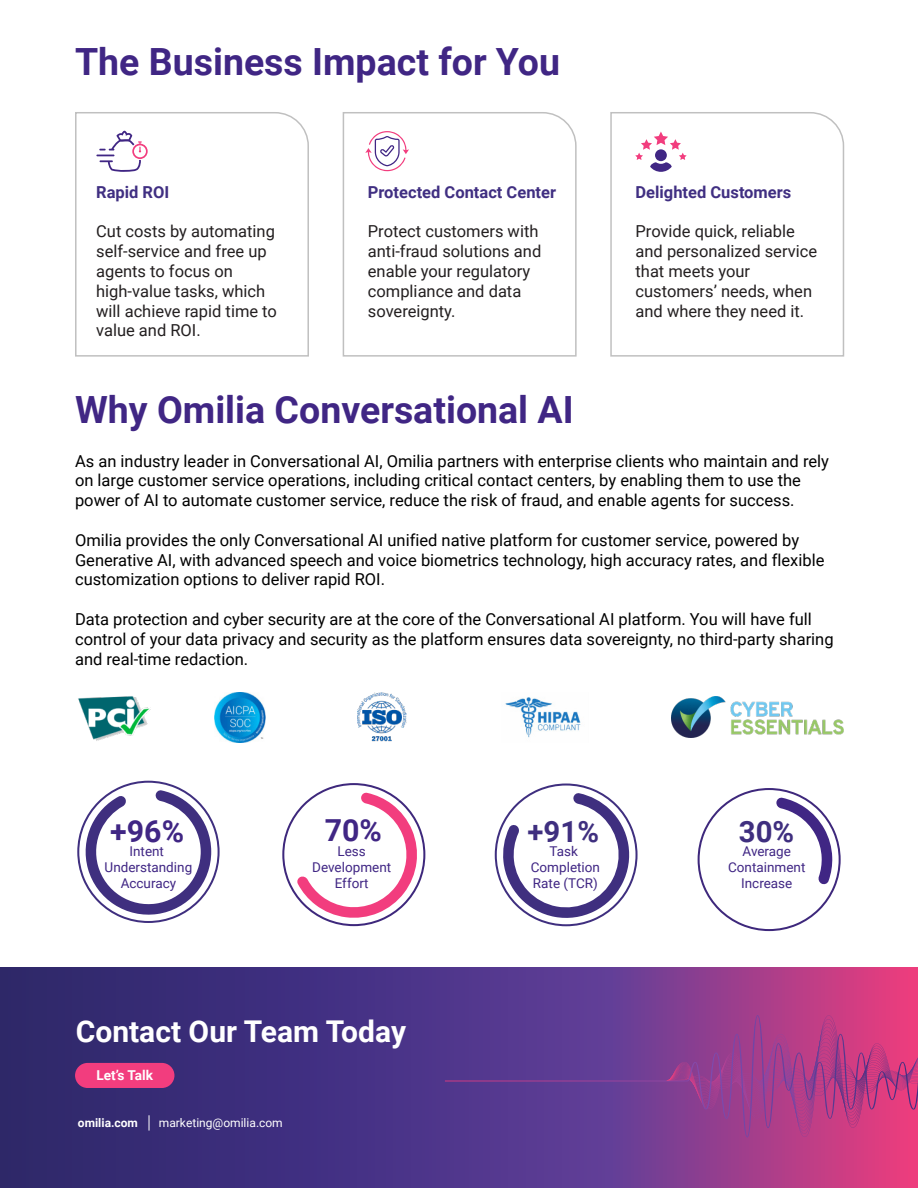
<style>
.page{position:relative;width:918px;height:1188px;background:#fff}
.page>*{position:absolute;margin:0;border:0;box-sizing:border-box;transform-origin:0 0}
.t1{font:700 37.5px "Roboto";color:#402684}
.t2{font:700 30.3px "Roboto";color:#402684}
.t3{font:700 30px "Roboto";color:#fff}
.t4{font:700 29.4px "Roboto";color:#3f2f7f}
.t5{font:16.5px/19.8px "Roboto";color:#000}
.t6{font:16.5px/19.8px "Roboto";color:#231f20}
.t7{font:700 16.5px "Roboto";color:#402f82}
.t8{font:700 13.65px "Roboto";color:#fff}
.t9{font:13.5px/15.8px "Roboto";color:#402684;text-align:center}
.t10{font:12px "Roboto";color:#fff}
.t11{font:700 12px "Roboto";color:#fff}
</style>
<div class="page">
<svg style="left:0;top:967px;width:918px;height:221px;background:#563280"></svg>
<svg style="left:75px;top:112px;width:234px;height:245px"></svg>
<svg style="left:342px;top:112px;width:235px;height:245px"></svg>
<svg style="left:610px;top:112px;width:235px;height:245px"></svg>
<svg style="left:698px;top:788px;width:143px;height:143px"></svg>
<svg style="left:77px;top:780px;width:143px;height:143px"></svg>
<svg style="left:494px;top:783px;width:144px;height:144px"></svg>
<svg style="left:282px;top:783px;width:144px;height:144px"></svg>
<img style="left:505px;top:697px;width:76px;height:41px">
<img style="left:215px;top:692px;width:50px;height:50px">
<img style="left:672px;top:696px;width:171px;height:42px">
<img style="left:78px;top:696px;width:73px;height:45px">
<img style="left:358px;top:692px;width:49px;height:50px">
<div style="left:75px;top:1063px;width:99px;height:25px;background:#f23d7e;border-radius:13px"></div>
<svg style="left:445px;top:1015px;width:473px;height:122px;background:#883c8d"></svg>
<svg style="left:365px;top:131px;width:44px;height:40px"></svg>
<svg style="left:635px;top:132px;width:52px;height:40px"></svg>
<svg style="left:96px;top:131px;width:52px;height:41px"></svg>
<svg style="left:149px;top:1115px;width:1px;height:16px"></svg>
<h1 class="t1" style="left:75px;top:36px;width:487px">The Business Impact for You</h1>
<p class="t7" style="left:96px;top:180px;width:75px">Rapid ROI</p>
<p class="t6" style="left:96px;top:221px;width:182px">Cut costs by automating self-service and free up agents to focus on high-value tasks, which will achieve rapid time to value and ROI.</p>
<p class="t7" style="left:368px;top:180px;width:190px">Protected Contact Center</p>
<p class="t6" style="left:368px;top:221px;width:175px">Protect customers with anti-fraud solutions and enable your regulatory compliance and data sovereignty.</p>
<p class="t7" style="left:636px;top:180px;width:157px">Delighted Customers</p>
<p class="t6" style="left:636px;top:221px;width:183px">Provide quick, reliable and personalized service that meets your customers’ needs, when and where they need it.</p>
<h1 class="t1" style="left:75px;top:383px;width:500px">Why Omilia Conversational AI</h1>
<p class="t5" style="left:75px;top:450px;width:755px">As an industry leader in Conversational AI, Omilia partners with enterprise clients who maintain and rely on large customer service operations, including critical contact centers, by enabling them to use the power of AI to automate customer service, reduce the risk of fraud, and enable agents for success.</p>
<p class="t5" style="left:75px;top:529px;width:751px">Omilia provides the only Conversational AI unified native platform for customer service, powered by<br>Generative AI, with advanced speech and voice biometrics technology, high accuracy rates, and flexible customization options to deliver rapid ROI.</p>
<p class="t5" style="left:75px;top:609px;width:760px">Data protection and cyber security are at the core of the Conversational AI platform. You will have full control of your data privacy and security as the platform ensures data sovereignty, no third-party sharing and real-time redaction.</p>
<h2 class="t2" style="left:325px;top:809px;width:59px">70%</h2>
<h2 class="t2" style="left:110px;top:810px;width:75px">+96%</h2>
<h3 class="t4" style="left:739px;top:811px;width:57px">30%</h3>
<p class="t9" style="left:105px;top:843px;width:89px">Intent<br>Understanding<br>Accuracy</p>
<h3 class="t4" style="left:528px;top:811px;width:73px">+91%</h3>
<p class="t9" style="left:531px;top:843px;width:71px">Task<br>Completion<br>Rate (TCR)</p>
<p class="t9" style="left:312px;top:843px;width:80px">Less<br>Development<br>Effort</p>
<p class="t9" style="left:728px;top:843px;width:79px">Average<br>Containment<br>Increase</p>
<h3 class="t3" style="left:76px;top:1010px;width:332px">Contact Our Team Today</h3>
<p class="t8" style="left:96px;top:1065px;width:58px">Let’s Talk</p>
<p class="t11" style="left:78px;top:1114px;width:62px">omilia.com</p>
<p class="t10" style="left:159px;top:1114px;width:125px">marketing@omilia.com</p>
</div>
